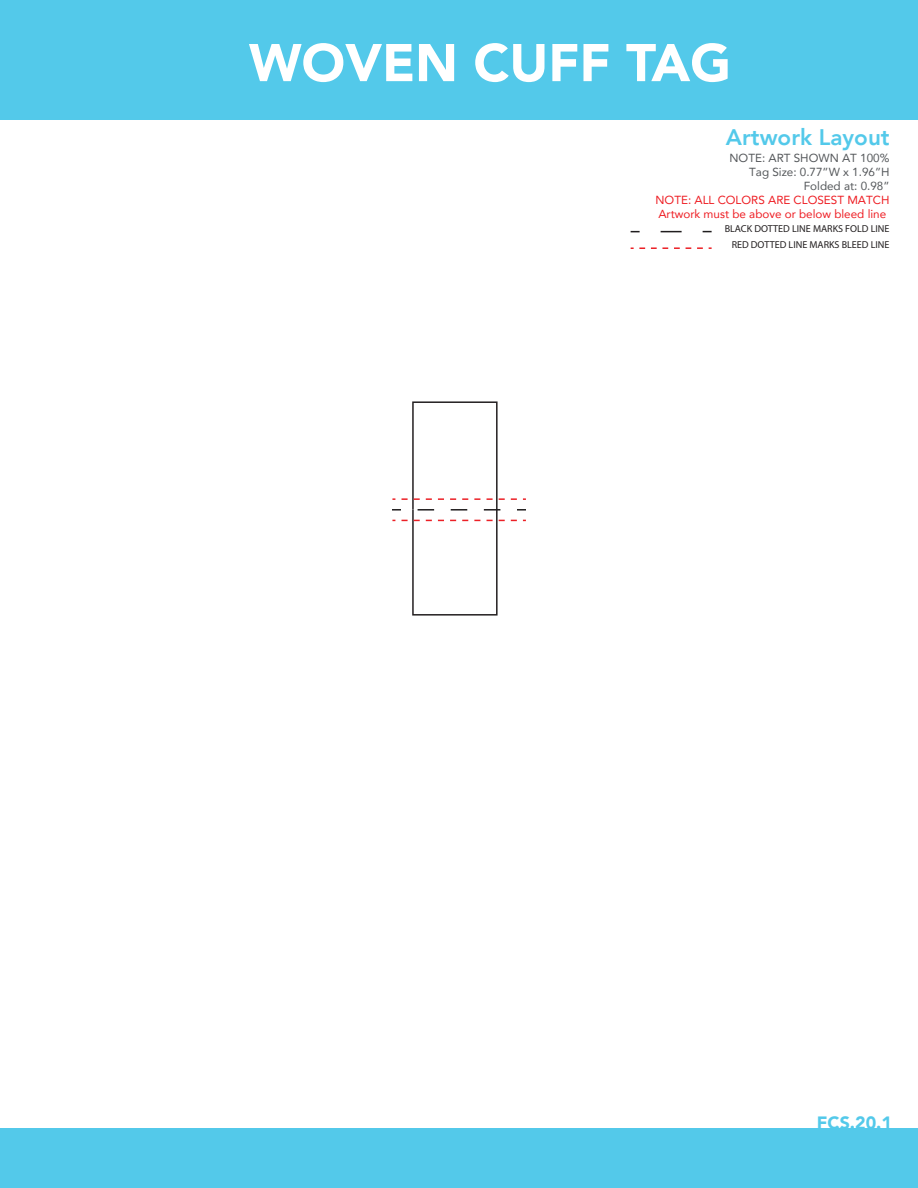
<style>
.page{position:relative;width:918px;height:1188px;background:#fff}
.page>*{position:absolute;margin:0;border:0;box-sizing:border-box;transform-origin:0 0}
.t1{font:900 52.5px "Avenir";color:#fff}
.t2{font:800 22.5px "Avenir";color:#53c9ea}
.t3{font:900 17.85px "Avenir";color:#53c9ea}
.t4{font:11.7px/14px "Avenir";color:#ee1d23}
.t5{font:11.7px/14px "Avenir";color:#54575a;text-align:right}
.t6{font:10.05px/15.9px "Myriad Pro";color:#231f20;text-align:right}
</style>
<div class="page">
<div style="left:0;top:1129px;width:918px;height:59px;background:#53c9ea"></div>
<div style="left:0;top:0;width:918px;height:119px;background:#53c9ea"></div>
<svg style="left:661px;top:231px;width:21px;height:1px"></svg>
<svg style="left:631px;top:247px;width:81px;height:2px"></svg>
<svg style="left:392px;top:401px;width:134px;height:215px"></svg>
<h1 class="t1" style="left:249px;top:18px;width:483px">WOVEN CUFF TAG</h1>
<h2 class="t2" style="left:726px;top:119px;width:165px">Artwork Layout</h2>
<p class="t5" style="left:730px;top:151px;width:161px">NOTE: ART SHOWN AT 100%<br>Tag Size: 0.77”W x 1.96”H<br>Folded at: 0.98”</p>
<p class="t4" style="left:656px;top:193px;width:235px">NOTE: ALL COLORS ARE CLOSEST MATCH<br>Artwork must be above or below bleed line</p>
<p class="t6" style="left:725px;top:221px;width:166px">BLACK DOTTED LINE MARKS FOLD LINE<br>RED DOTTED LINE MARKS BLEED LINE</p>
<h3 class="t3" style="left:817px;top:1107px;width:77px">FCS.20.1</h3>
</div>
